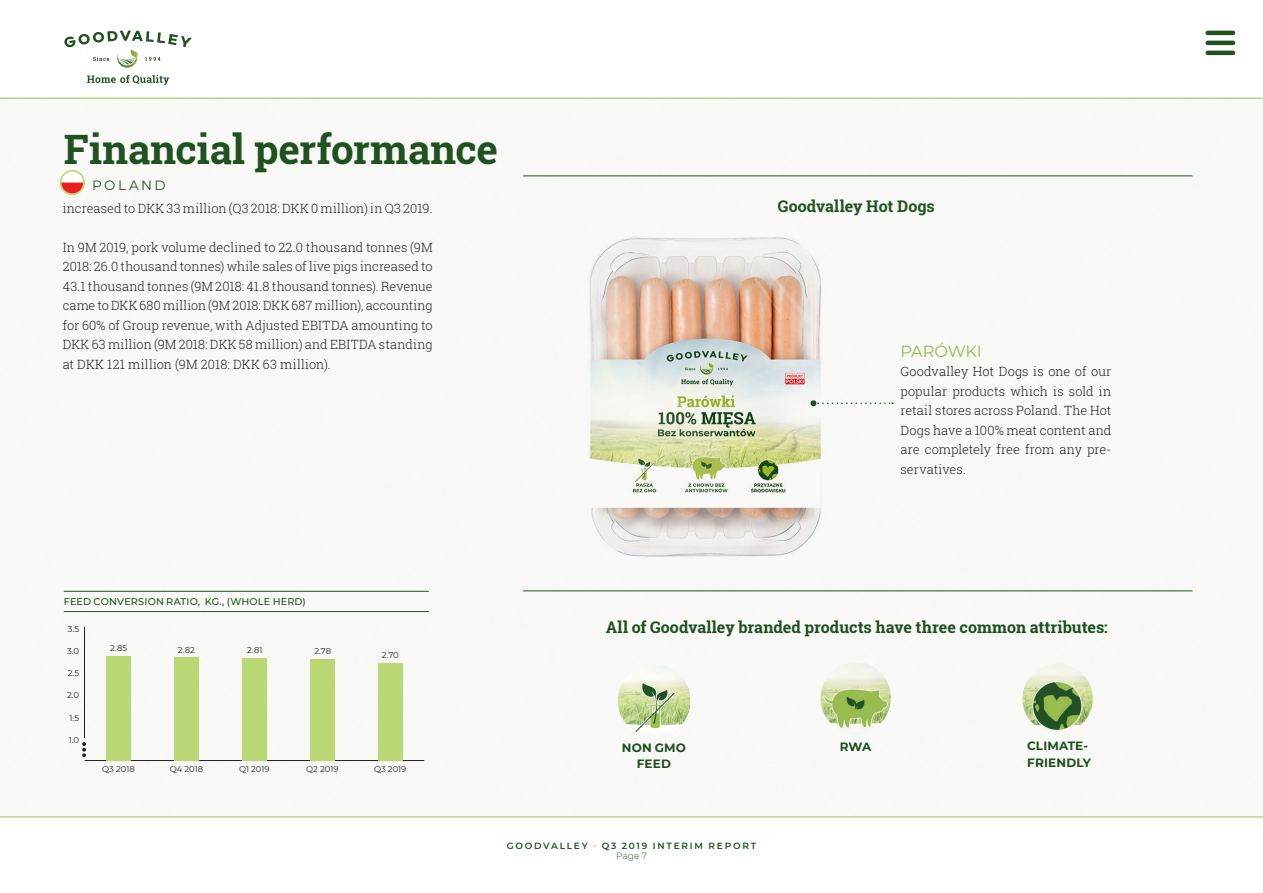
<style>
.page{position:relative;width:1263px;height:893px;background:#fff}
.page>*{position:absolute;margin:0;border:0;box-sizing:border-box;transform-origin:0 0}
.t1{font:700 40.5px "Roboto Slab";color:#1f521f}
.t2{font:16.2px "Montserrat";letter-spacing:-.01em;color:#99be4e}
.t3{font:700 16.05px "Roboto Slab";letter-spacing:-.005em;color:#1f521f}
.t4{font:13.5px "Montserrat";letter-spacing:.185em;color:#1f521f}
.Brødtekst{font:300 12.75px/19.5px "Roboto Slab";letter-spacing:.005em;color:#231f20;text-align:justify}
.t5{font:700 12px/16.8px "Montserrat";letter-spacing:.015em;color:#1f521f}
.Header_financial{font:500 9.75px "Montserrat";letter-spacing:.015em;color:#1f521f}
.t6{font:600 9px "Montserrat";letter-spacing:.195em;color:#1f521f}
.t7{font:300 9px "Montserrat";color:#1f521f}
.Image{font:8.4px "Montserrat";color:#231f20}
.s1{color:#fec221}
</style>
<div class="page">
<hr style="left:1208px;top:31px;width:25px;height:4px;background:#1f521f">
<hr style="left:1208px;top:41px;width:25px;height:4px;background:#1f521f">
<hr style="left:1208px;top:51px;width:25px;height:4px;background:#1f521f">
<svg style="left:87px;top:75px;width:82px;height:10px"></svg>
<svg style="left:64px;top:31px;width:128px;height:37px"></svg>
<hr style="left:0;top:816px;width:1263px;height:1px;background:#99be4e">
<hr style="left:0;top:98px;width:1263px;height:1px;background:#99be4e">
<img style="left:59px;top:169px;width:1134px;height:593px">
<hr style="left:64px;top:591px;width:365px;height:1px;background:#1f521f">
<hr style="left:64px;top:611px;width:365px;height:1px;background:#1f521f">
<svg style="left:60px;top:170px;width:25px;height:25px"></svg>
<svg style="left:61px;top:172px;width:22px;height:21px"></svg>
<hr style="left:85px;top:760px;width:339px;height:1px;background:#231f20">
<hr style="left:84px;top:627px;width:1px;height:111px;background:#231f20">
<div style="left:106px;top:656px;width:25px;height:104px;background:#bad874"></div>
<div style="left:174px;top:657px;width:25px;height:103px;background:#bad874"></div>
<div style="left:242px;top:658px;width:25px;height:102px;background:#bad874"></div>
<div style="left:310px;top:659px;width:24px;height:101px;background:#bad874"></div>
<div style="left:378px;top:662px;width:24px;height:98px;background:#bad874"></div>
<svg style="left:82px;top:742px;width:4px;height:15px"></svg>
<img style="left:618px;top:665px;width:72px;height:68px">
<svg style="left:642px;top:731px;width:26px;height:2px"></svg>
<p class="t1" style="left:64px;top:122px;width:436px">Financial performance</p>
<p class="Brødtekst" style="left:63px;top:198px;width:371px">increased to DKK 33 million (Q3 2018: DKK 0 million) in Q3 2019.</p>
<p class="t3" style="left:778px;top:195px;width:158px">Goodvalley Hot Dogs</p>
<p class="Brødtekst" style="left:63px;top:237px;width:371px">In 9M 2019, pork volume declined to 22.0 thousand tonnes (9M 2018: 26.0 thousand tonnes) while sales of live pigs increased to 43.1 thousand tonnes (9M 2018: 41.8 thousand tonnes). Revenue came to DKK 680 million (9M 2018: DKK 687 million), accounting for 60% of Group revenue, with Adjusted EBITDA amounting to DKK 63 million (9M 2018: DKK 58 million) and EBITDA standing at DKK 121 million (9M 2018: DKK 63 million).</p>
<p class="t4" style="left:92px;top:176px;width:75px">POLAND</p>
<p class="t2" style="left:900px;top:340px;width:83px">PARÓWKI</p>
<p class="Brødtekst" style="left:900px;top:362px;width:212px">Goodvalley Hot Dogs is one of our popular products which is sold in retail stores across Poland. The Hot Dogs have a 100% meat content and are completely free from any pre&shy;servatives.</p>
<p class="Header_financial" style="left:64px;top:595px;width:244px">FEED CONVERSION RATIO, KG., (WHOLE HERD)</p>
<p class="Image" style="left:68px;top:623px;width:13px">3.5</p>
<p class="Image" style="left:67px;top:645px;width:14px">3.0</p>
<p class="Image" style="left:68px;top:667px;width:13px">2.5</p>
<p class="Image" style="left:67px;top:690px;width:14px">2.0</p>
<p class="Image" style="left:70px;top:712px;width:11px">1.5</p>
<p class="Image" style="left:69px;top:734px;width:12px">1.0</p>
<p class="Image" style="left:110px;top:642px;width:18px">2.85</p>
<p class="Image" style="left:178px;top:644px;width:18px">2.82</p>
<p class="Image" style="left:247px;top:644px;width:17px">2.81</p>
<p class="Image" style="left:314px;top:645px;width:18px">2.78</p>
<p class="Image" style="left:382px;top:649px;width:18px">2.70</p>
<p class="Image" style="left:102px;top:763px;width:34px">Q3 2018</p>
<p class="Image" style="left:170px;top:763px;width:35px">Q4 2018</p>
<p class="Image" style="left:239px;top:763px;width:32px">Q1 2019</p>
<p class="Image" style="left:306px;top:763px;width:34px">Q2 2019</p>
<p class="Image" style="left:374px;top:763px;width:34px">Q3 2019</p>
<p class="t3" style="left:606px;top:617px;width:503px">All of Goodvalley branded products have three common attributes:</p>
<p class="t5" style="left:622px;top:738px;width:66px;text-align:center">NON GMO<br>FEED</p>
<p class="t5" style="left:840px;top:737px;width:33px">RWA</p>
<p class="t6" style="left:507px;top:839px;width:251px">GOODVALLEY <span class="s1">•</span> Q3 2019 INTERIM REPORT</p>
<p class="t7" style="left:616px;top:849px;width:32px">Page 7</p>
<p class="t5" style="left:1027px;top:737px;width:65px">CLIMATE-<br>FRIENDLY</p>
</div>
